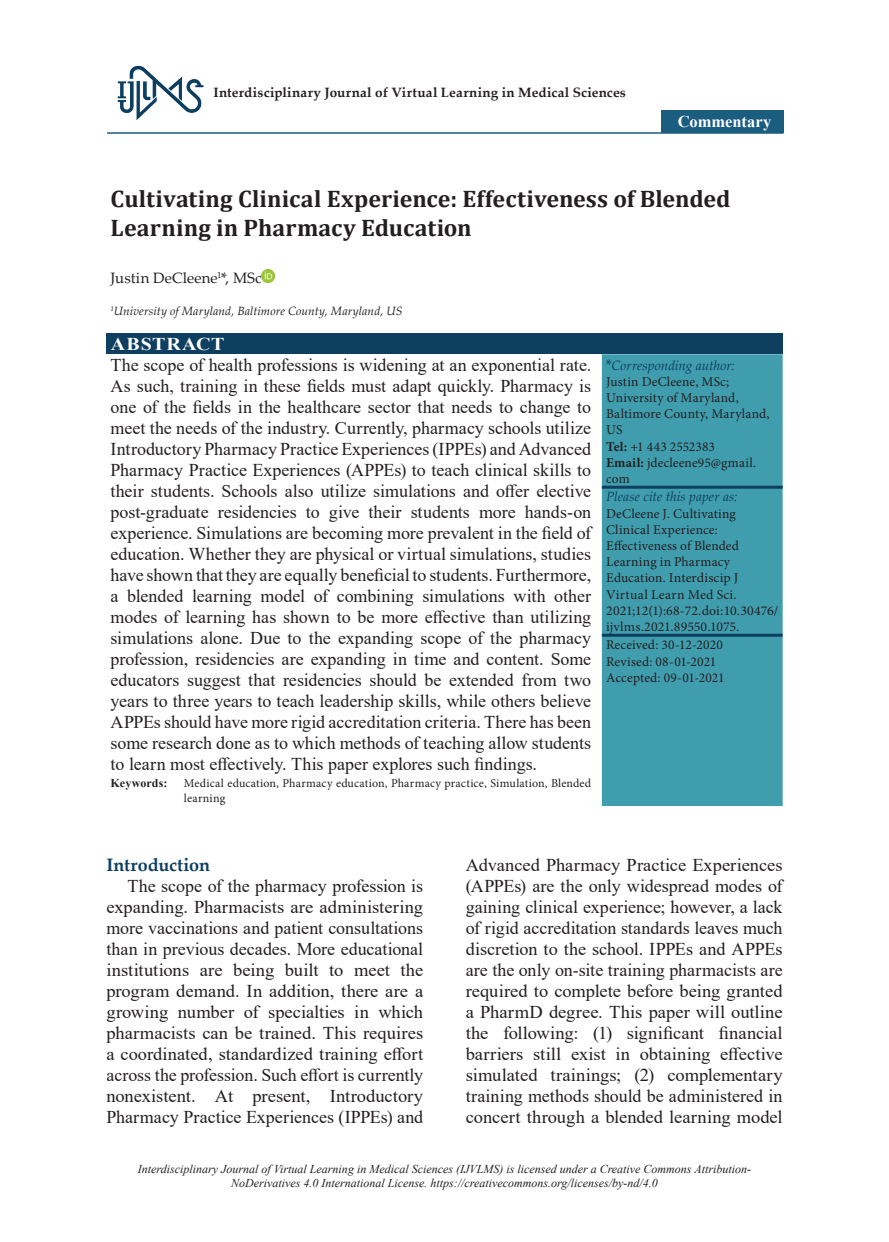
<style>
.page{position:relative;width:889px;height:1242px;background:#fff}
.page>*{position:absolute;margin:0;border:0;box-sizing:border-box;transform-origin:0 0}
.t1{font:700 24px/28.8px "Cambria";letter-spacing:.005em;color:#231f20}
.t2{font:18px/21px "Times New Roman";color:#231f20;text-align:justify}
.t3{font:700 18px "Palatino Linotype";letter-spacing:-.005em;color:#0e3f61}
.t4{font:700 18px "Times New Roman";letter-spacing:.045em;color:#fff;scale:1.11 1}
.t5{font:700 16.5px "Times New Roman";color:#fff}
.t6{font:15px "Palatino Linotype";letter-spacing:.005em;color:#231f20}
.t7{font:13.5px/16.2px "Minion Pro";letter-spacing:.01em;color:#231f20}
.t8{font:700 13.5px "Palatino Linotype";letter-spacing:.015em;color:#231f20}
.t9{font:italic 13.5px "Palatino Linotype";letter-spacing:.005em;color:#0e3f61}
.t10{font:italic 12px/14.4px "Times New Roman";color:#231f20;text-align:center}
.t11{font:12px/14.4px "Minion Pro";letter-spacing:.01em;color:#231f20}
.t12{font:italic 12px "Palatino Linotype";letter-spacing:.005em;color:#231f20}
.t13{font:700 12px "Times New Roman";letter-spacing:.005em;color:#231f20}
.s1{font-style:normal;font-size:15px}
.s2{font-weight:700}
</style>
<div class="page">
<div style="left:106px;top:333px;width:676px;height:21px;background:#0e3f61"></div>
<div style="left:602px;top:354px;width:180px;height:452px;background:#409dae"></div>
<hr style="left:602px;top:486px;width:180px;height:3px;background:#0e3f61">
<hr style="left:602px;top:634px;width:180px;height:3px;background:#0e3f61">
<svg style="left:262px;top:270px;width:13px;height:12px"></svg>
<div style="left:661px;top:110px;width:123px;height:22px;background:#1b5d7f"></div>
<hr style="left:107px;top:132px;width:676px;height:2px;background:#1b5d7f">
<img style="left:117px;top:65px;width:87px;height:55px">
<p class="t8" style="left:213px;top:83px;width:414px">Interdisciplinary Journal of Virtual Learning in Medical Sciences</p>
<p class="t5" style="left:678px;top:109px;width:95px">Commentary</p>
<h1 class="t1" style="left:111px;top:183px;width:621px">Cultivating Clinical Experience: Effectiveness of Blended<br>Learning in Pharmacy Education</h1>
<p class="t6" style="left:111px;top:267px;width:153px">Justin DeCleene<sup>1</sup>*, MSc</p>
<p class="t12" style="left:111px;top:302px;width:293px"><sup>1</sup>University of Maryland, Baltimore County, Maryland, US</p>
<p class="t4" style="left:111px;top:331px;width:104px">ABSTRACT</p>
<p class="t2" style="left:111px;top:354px;width:482px">The scope of health professions is widening at an exponential rate.<br>As such, training in these fields must adapt quickly. Pharmacy is one of the fields in the healthcare sector that needs to change to meet the needs of the industry. Currently, pharmacy schools utilize Introductory Pharmacy Practice Experiences (IPPEs) and Advanced Pharmacy Practice Experiences (APPEs) to teach clinical skills to their students. Schools also utilize simulations and offer elective post-graduate residencies to give their students more hands-on experience. Simulations are becoming more prevalent in the field of education. Whether they are physical or virtual simulations, studies have shown that they are equally beneficial to students. Furthermore, a blended learning model of combining simulations with other modes of learning has shown to be more effective than utilizing simulations alone. Due to the expanding scope of the pharmacy profession, residencies are expanding in time and content. Some educators suggest that residencies should be extended from two years to three years to teach leadership skills, while others believe APPEs should have more rigid accreditation criteria. There has been some research done as to which methods of teaching allow students to learn most effectively. This paper explores such findings.</p>
<p class="t9" style="left:606px;top:355px;width:130px"><span class="s1">*</span>Corresponding author:</p>
<p class="t7" style="left:606px;top:373px;width:165px">Justin DeCleene, MSc;<br>University of Maryland,<br>Baltimore County, Maryland,<br>US<br><span class="s2">Tel:</span> +1 443 2552383<br><span class="s2">Email:</span> jdecleene95@gmail. com</p>
<p class="t9" style="left:606px;top:487px;width:133px">Please cite this paper as:</p>
<p class="t7" style="left:606px;top:505px;width:174px">DeCleene J. Cultivating<br>Clinical Experience:<br>Effectiveness of Blended<br>Learning in Pharmacy<br>Education. Interdiscip J<br>Virtual Learn Med Sci.<br>2021;12(1):68-72. doi: 10.30476/ ijvlms.2021.89550.1075.</p>
<p class="t7" style="left:606px;top:637px;width:120px">Received: 30-12-2020<br>Revised: 08-01-2021<br>Accepted: 09-01-2021</p>
<p class="t13" style="left:111px;top:774px;width:58px">Keywords:</p>
<p class="t11" style="left:184px;top:776px;width:409px">Medical education, Pharmacy education, Pharmacy practice, Simulation, Blended learning</p>
<p class="t3" style="left:106px;top:852px;width:105px">Introduction</p>
<p class="t2" style="left:106px;top:875px;width:318px;text-indent:21px">The scope of the pharmacy profession is expanding. Pharmacists are administering more vaccinations and patient consultations than in previous decades. More educational institutions are being built to meet the program demand. In addition, there are a growing number of specialties in which pharmacists can be trained. This requires a coordinated, standardized training effort across the profession. Such effort is currently nonexistent. At present, Introductory Pharmacy Practice Experiences (IPPEs) and</p>
<p class="t2" style="left:466px;top:853px;width:318px">Advanced Pharmacy Practice Experiences (APPEs) are the only widespread modes of gaining clinical experience; however, a lack of rigid accreditation standards leaves much discretion to the school. IPPEs and APPEs are the only on-site training pharmacists are required to complete before being granted a PharmD degree. This paper will outline the following: (1) significant financial barriers still exist in obtaining effective simulated trainings; (2) complementary training methods should be administered in concert through a blended learning model</p>
<p class="t10" style="left:138px;top:1161px;width:614px">Interdisciplinary Journal of Virtual Learning in Medical Sciences (IJVLMS) is licensed under a Creative Commons Attribution-<br>NoDerivatives 4.0 International License. https://creativecommons.org/licenses/by-nd/4.0</p>
</div>
